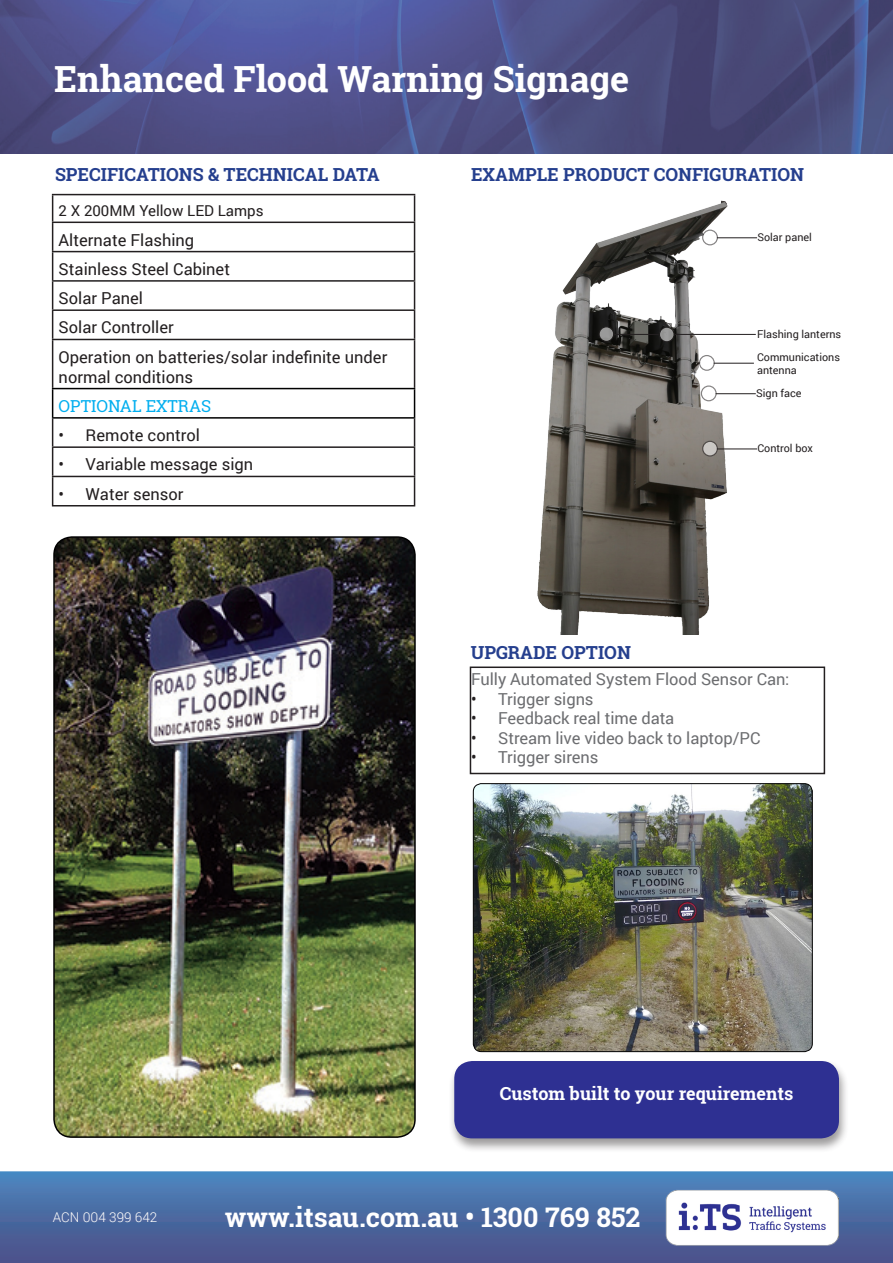
<style>
.page{position:relative;width:893px;height:1263px;background:#fff}
.page>*{position:absolute;margin:0;border:0;box-sizing:border-box;transform-origin:0 0}
.TITLE_AND_SUBTITLES{font:700 36px "Roboto Slab";color:#fff}
.TITLE_AND_SUBTITLES-2{font:700 27px "Roboto Slab";color:#fff}
.TITLE_AND_SUBTITLES-3{font:700 18px "Roboto Slab";color:#253f8e}
.TITLE_AND_SUBTITLES-4{font:700 18px "Roboto Slab";color:#fff}
.t1{font:16.5px/19.8px "Roboto";color:#231f20}
.HEADERS_-_left_blue{font:16.5px "Roboto";letter-spacing:-.005em;color:#6c6d70}
.t2{font:16.5px "Roboto Slab";color:#00aeef}
.t3{font:15px "Roboto";color:#231f20}
.t4{font:300 13.5px "Roboto";color:#fffefc}
.t5{font:10.8px/13.2px "Roboto";color:#231f20}
.s1{font-family:"Roboto Slab";color:#231f20}
</style>
<div class="page">
<svg style="left:0;top:1171px;width:893px;height:92px;background:#4b6ba3"></svg>
<hr style="left:52px;top:194px;width:363px;height:1px;background:#231f20">
<hr style="left:52px;top:222px;width:363px;height:1px;background:#231f20">
<hr style="left:52px;top:251px;width:363px;height:1px;background:#231f20">
<hr style="left:52px;top:280px;width:363px;height:2px;background:#231f20">
<hr style="left:52px;top:309px;width:363px;height:2px;background:#231f20">
<svg style="left:52px;top:195px;width:1px;height:144px"></svg>
<svg style="left:414px;top:195px;width:1px;height:144px"></svg>
<hr style="left:52px;top:339px;width:363px;height:1px;background:#231f20">
<hr style="left:52px;top:340px;width:1px;height:48px;background:#231f20">
<hr style="left:414px;top:340px;width:1px;height:48px;background:#231f20">
<hr style="left:52px;top:446px;width:363px;height:2px;background:#231f20">
<hr style="left:52px;top:476px;width:363px;height:1px;background:#231f20">
<hr style="left:52px;top:505px;width:363px;height:1px;background:#231f20">
<hr style="left:52px;top:388px;width:363px;height:1px;background:#000">
<svg style="left:52px;top:389px;width:1px;height:116px"></svg>
<svg style="left:414px;top:389px;width:1px;height:116px"></svg>
<hr style="left:52px;top:417px;width:363px;height:2px;background:#000">
<img style="left:0;top:0;width:893px;height:153px">
<img style="left:666px;top:1189px;width:173px;height:56px">
<img style="left:537px;top:200px;width:194px;height:434px">
<svg style="left:703px;top:441px;width:14px;height:15px"></svg>
<div style="left:702px;top:441px;width:16px;height:16px;border:1px solid #231f20;border-radius:50%"></div>
<hr style="left:717px;top:449px;width:40px;height:1px;background:#231f20">
<div style="left:699px;top:356px;width:15px;height:14px;background:#fff;border-radius:50%"></div>
<div style="left:699px;top:355px;width:16px;height:16px;border:1px solid #231f20;border-radius:50%"></div>
<hr style="left:714px;top:363px;width:40px;height:1px;background:#231f20">
<div style="left:703px;top:230px;width:14px;height:15px;background:#fff;border-radius:50%"></div>
<div style="left:702px;top:230px;width:16px;height:15px;border:1px solid #231f20;border-radius:50%"></div>
<hr style="left:717px;top:237px;width:40px;height:1px;background:#231f20">
<svg style="left:659px;top:327px;width:15px;height:15px"></svg>
<div style="left:659px;top:327px;width:16px;height:15px;border:1px solid #231f20;border-radius:50%"></div>
<hr style="left:675px;top:334px;width:81px;height:1px;background:#231f20">
<div style="left:701px;top:386px;width:15px;height:15px;background:#fff;border-radius:50%"></div>
<div style="left:701px;top:385px;width:16px;height:16px;border:1px solid #231f20;border-radius:50%"></div>
<hr style="left:716px;top:393px;width:40px;height:1px;background:#231f20">
<svg style="left:599px;top:327px;width:15px;height:14px"></svg>
<div style="left:598px;top:326px;width:16px;height:16px;border:1px solid #231f20;border-radius:50%"></div>
<hr style="left:613px;top:334px;width:46px;height:1px;background:#231f20">
<div style="left:448px;top:1059px;width:401px;height:94px;background:#231f20;opacity:.45"></div>
<div style="left:454px;top:1061px;width:385px;height:77px;background:#2e3092;border-radius:18px"></div>
<img style="left:54px;top:537px;width:361px;height:600px">
<div style="left:53px;top:536px;width:363px;height:602px;border:2px solid #000;border-radius:18px"></div>
<div style="left:470px;top:666px;width:355px;height:108px;border:2px solid #231f20"></div>
<img style="left:473px;top:785px;width:338px;height:267px">
<div style="left:473px;top:783px;width:340px;height:269px;border:1px solid #000;border-radius:8px"></div>
<p class="TITLE_AND_SUBTITLES" style="left:54px;top:54px;width:577px">Enhanced Flood Warning Signage</p>
<p class="TITLE_AND_SUBTITLES-3" style="left:55px;top:162px;width:326px">SPECIFICATIONS &amp; TECHNICAL DATA</p>
<p class="t3" style="left:59px;top:200px;width:206px">2 X 200MM Yellow LED Lamps</p>
<p class="t1" style="left:59px;top:229px;width:137px">Alternate Flashing</p>
<p class="t1" style="left:59px;top:258px;width:173px">Stainless Steel Cabinet</p>
<p class="t1" style="left:59px;top:288px;width:86px">Solar Panel</p>
<p class="t1" style="left:59px;top:317px;width:117px">Solar Controller</p>
<p class="t1" style="left:59px;top:346px;width:330px">Operation on batteries/solar indefinite under normal conditions</p>
<p class="t2" style="left:59px;top:395px;width:154px">OPTIONAL EXTRAS</p>
<p class="t1" style="left:59px;top:425px;width:143px">• Remote control</p>
<p class="t1" style="left:59px;top:454px;width:196px">• Variable message sign</p>
<p class="t1" style="left:59px;top:483px;width:126px">• Water sensor</p>
<p class="TITLE_AND_SUBTITLES-3" style="left:471px;top:162px;width:334px">EXAMPLE PRODUCT CONFIGURATION</p>
<p class="t5" style="left:757px;top:230px;width:56px">Solar panel</p>
<p class="t5" style="left:757px;top:327px;width:86px">Flashing lanterns</p>
<p class="t5" style="left:757px;top:350px;width:84px">Communications antenna</p>
<p class="t5" style="left:756px;top:386px;width:47px">Sign face</p>
<p class="t5" style="left:757px;top:441px;width:57px">Control box</p>
<p class="TITLE_AND_SUBTITLES-3" style="left:471px;top:640px;width:162px">UPGRADE OPTION</p>
<p class="HEADERS_-_left_blue" style="left:471px;top:668px;width:320px">Fully Automated System Flood Sensor Can:</p>
<p class="HEADERS_-_left_blue" style="left:471px;top:687px;width:124px"><span class="s1">•</span> Trigger signs</p>
<p class="HEADERS_-_left_blue" style="left:471px;top:707px;width:205px"><span class="s1">•</span> Feedback real time data</p>
<p class="HEADERS_-_left_blue" style="left:471px;top:726px;width:291px"><span class="s1">•</span> Stream live video back to laptop/PC</p>
<p class="HEADERS_-_left_blue" style="left:471px;top:746px;width:129px"><span class="s1">•</span> Trigger sirens</p>
<p class="TITLE_AND_SUBTITLES-4" style="left:500px;top:1081px;width:295px">Custom built to your requirements</p>
<p class="t4" style="left:53px;top:1207px;width:106px">ACN 004 399 642</p>
<p class="TITLE_AND_SUBTITLES-2" style="left:225px;top:1198px;width:417px">www.itsau.com.au • 1300 769 852</p>
</div>
